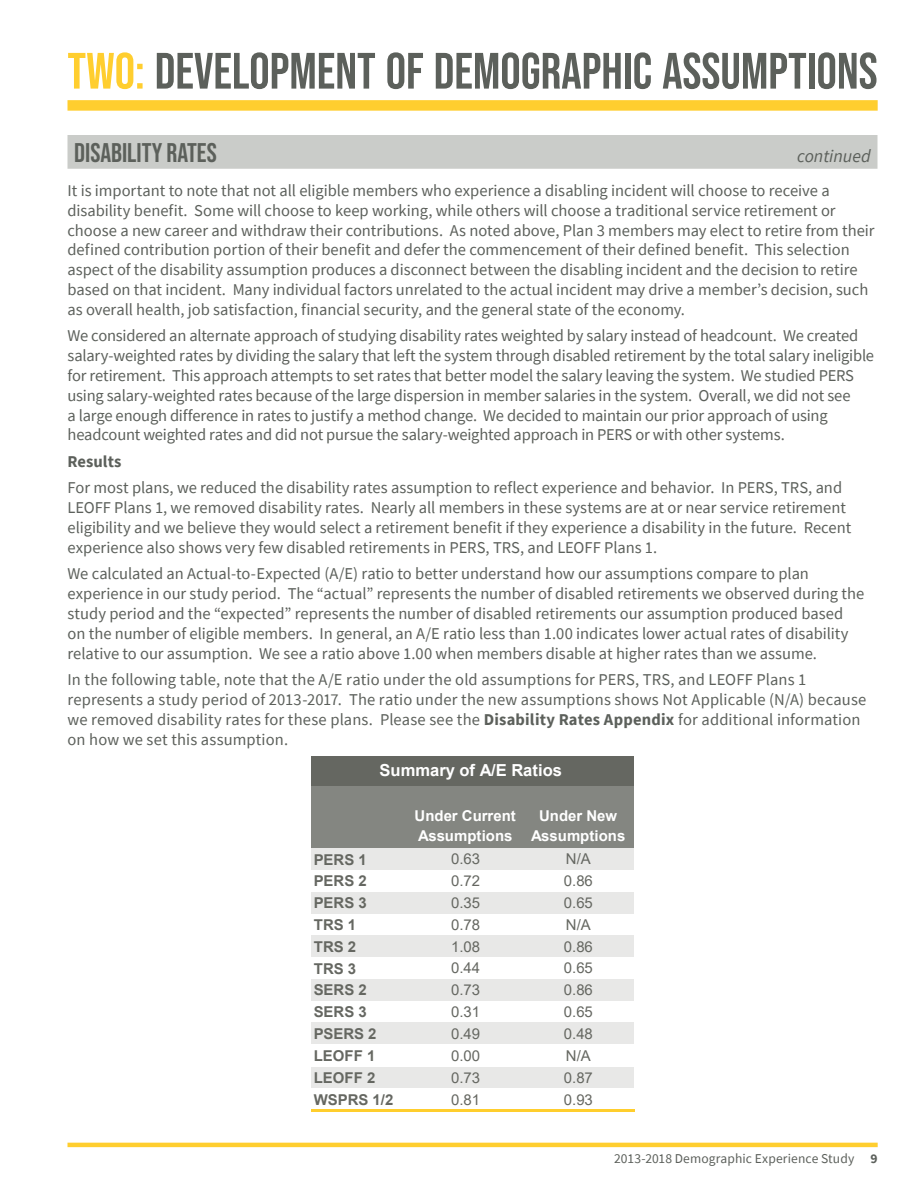
<style>
.page{position:relative;width:918px;height:1188px;background:#fff}
.page>*{position:absolute;margin:0;border:0;box-sizing:border-box;transform-origin:0 0}
.t1{font:51px "Bebas Neue";color:#5c605b}
.t2{font:27px "Bebas Neue";color:#5c605b}
.t3{font:italic 18px "Source Sans Pro";color:#5c605b}
.t4{font:16.5px/19.8px "Source Sans Pro";color:#5c605b}
.t5{font:700 16.5px "Arial";color:#fff}
.t6{font:700 16.5px "Source Sans Pro";letter-spacing:.005em;color:#5c605b}
.t7{font:15px "Arial";color:#656761}
.t8{font:700 15px "Arial";color:#656761}
.t9{font:700 15px/19.2px "Arial";color:#fff}
.t10{font:13.5px "Source Sans Pro";letter-spacing:.01em;color:#5c605b}
.s1{color:#ffce2f}
.s2{font-weight:700}
</style>
<div class="page">
<div style="left:68px;top:100px;width:810px;height:11px;background:#ffce2f"></div>
<hr style="left:68px;top:1143px;width:810px;height:4px;background:#ffce2f">
<div style="left:68px;top:135px;width:810px;height:34px;background:#caccc9"></div>
<div style="left:312px;top:756px;width:322px;height:31px;background:#656761"></div>
<div style="left:312px;top:786px;width:322px;height:62px;background:#848681"></div>
<div style="left:312px;top:848px;width:322px;height:22px;background:#e8e8e7"></div>
<div style="left:312px;top:892px;width:322px;height:22px;background:#e8e8e7"></div>
<div style="left:312px;top:935px;width:322px;height:22px;background:#e8e8e7"></div>
<div style="left:312px;top:979px;width:322px;height:22px;background:#e8e8e7"></div>
<div style="left:312px;top:1022px;width:322px;height:22px;background:#e8e8e7"></div>
<div style="left:312px;top:1067px;width:322px;height:22px;background:#e8e8e7"></div>
<hr style="left:311px;top:1109px;width:323px;height:3px;background:#ffce2d">
<h1 class="t1" style="left:68px;top:42px;width:812px"><span class="s1">TWO:</span> DEVELOPMENT OF DEMOGRAPHIC ASSUMPTIONS</h1>
<h2 class="t2" style="left:74px;top:137px;width:144px">DISABILITY RATES</h2>
<p class="t3" style="left:797px;top:145px;width:75px">continued</p>
<p class="t4" style="left:68px;top:181px;width:809px">It is important to note that not all eligible members who experience a disabling incident will choose to receive a disability benefit. Some will choose to keep working, while others will choose a traditional service retirement or choose a new career and withdraw their contributions. As noted above, Plan 3 members may elect to retire from their defined contribution portion of their benefit and defer the commencement of their defined benefit. This selection aspect of the disability assumption produces a disconnect between the disabling incident and the decision to retire based on that incident. Many individual factors unrelated to the actual incident may drive a member’s decision, such as overall health, job satisfaction, financial security, and the general state of the economy.</p>
<p class="t4" style="left:68px;top:326px;width:808px">We considered an alternate approach of studying disability rates weighted by salary instead of headcount. We created salary-weighted rates by dividing the salary that left the system through disabled retirement by the total salary ineligible for retirement. This approach attempts to set rates that better model the salary leaving the system. We studied PERS using salary-weighted rates because of the large dispersion in member salaries in the system. Overall, we did not see<br>a large enough difference in rates to justify a method change. We decided to maintain our prior approach of using headcount weighted rates and did not pursue the salary-weighted approach in PERS or with other systems.</p>
<p class="t6" style="left:68px;top:450px;width:56px">Results</p>
<p class="t4" style="left:68px;top:478px;width:785px">For most plans, we reduced the disability rates assumption to reflect experience and behavior. In PERS, TRS, and LEOFF Plans 1, we removed disability rates. Nearly all members in these systems are at or near service retirement eligibility and we believe they would select a retirement benefit if they experience a disability in the future. Recent experience also shows very few disabled retirements in PERS, TRS, and LEOFF Plans 1.</p>
<p class="t4" style="left:68px;top:564px;width:798px">We calculated an Actual-to-Expected (A/E) ratio to better understand how our assumptions compare to plan experience in our study period. The “actual” represents the number of disabled retirements we observed during the study period and the “expected” represents the number of disabled retirements our assumption produced based on the number of eligible members. In general, an A/E ratio less than 1.00 indicates lower actual rates of disability relative to our assumption. We see a ratio above 1.00 when members disable at higher rates than we assume.</p>
<p class="t4" style="left:68px;top:670px;width:800px">In the following table, note that the A/E ratio under the old assumptions for PERS, TRS, and LEOFF Plans 1 represents a study period of 2013-2017. The ratio under the new assumptions shows Not Applicable (N/A) because we removed disability rates for these plans. Please see the <span class="s2">Disability Rates Appendix</span> for additional information on how we set this assumption.</p>
<p class="t5" style="left:380px;top:759px;width:184px">Summary of A/E Ratios</p>
<p class="t9" style="left:415px;top:807px;width:103px">Under Current<br>Assumptions</p>
<p class="t9" style="left:531px;top:807px;width:96px;text-align:center">Under New<br>Assumptions</p>
<p class="t8" style="left:314px;top:849px;width:54px">PERS 1</p>
<p class="t7" style="left:451px;top:849px;width:31px">0.63</p>
<p class="t7" style="left:566px;top:849px;width:26px">N/A</p>
<p class="t8" style="left:314px;top:871px;width:54px">PERS 2</p>
<p class="t7" style="left:451px;top:871px;width:31px">0.72</p>
<p class="t7" style="left:564px;top:871px;width:31px">0.86</p>
<p class="t8" style="left:314px;top:892px;width:54px">PERS 3</p>
<p class="t7" style="left:451px;top:892px;width:31px">0.35</p>
<p class="t7" style="left:564px;top:892px;width:31px">0.65</p>
<p class="t8" style="left:314px;top:914px;width:44px">TRS 1</p>
<p class="t7" style="left:451px;top:914px;width:31px">0.78</p>
<p class="t7" style="left:566px;top:914px;width:26px">N/A</p>
<p class="t8" style="left:314px;top:936px;width:44px">TRS 2</p>
<p class="t7" style="left:451px;top:936px;width:31px">1.08</p>
<p class="t7" style="left:564px;top:936px;width:31px">0.86</p>
<p class="t8" style="left:314px;top:958px;width:44px">TRS 3</p>
<p class="t7" style="left:451px;top:958px;width:31px">0.44</p>
<p class="t7" style="left:564px;top:958px;width:31px">0.65</p>
<p class="t8" style="left:314px;top:979px;width:54px">SERS 2</p>
<p class="t7" style="left:451px;top:980px;width:31px">0.73</p>
<p class="t7" style="left:564px;top:980px;width:31px">0.86</p>
<p class="t8" style="left:314px;top:1001px;width:54px">SERS 3</p>
<p class="t7" style="left:451px;top:1001px;width:31px">0.31</p>
<p class="t7" style="left:564px;top:1001px;width:31px">0.65</p>
<p class="t8" style="left:314px;top:1023px;width:64px">PSERS 2</p>
<p class="t7" style="left:451px;top:1023px;width:31px">0.49</p>
<p class="t7" style="left:564px;top:1023px;width:31px">0.48</p>
<p class="t8" style="left:314px;top:1045px;width:63px">LEOFF 1</p>
<p class="t7" style="left:451px;top:1045px;width:31px">0.00</p>
<p class="t7" style="left:566px;top:1045px;width:26px">N/A</p>
<p class="t8" style="left:314px;top:1067px;width:63px">LEOFF 2</p>
<p class="t7" style="left:451px;top:1067px;width:31px">0.73</p>
<p class="t7" style="left:564px;top:1067px;width:31px">0.87</p>
<p class="t8" style="left:314px;top:1089px;width:81px">WSPRS 1/2</p>
<p class="t7" style="left:451px;top:1089px;width:31px">0.81</p>
<p class="t7" style="left:564px;top:1089px;width:31px">0.93</p>
<p class="t10" style="left:614px;top:1150px;width:265px">2013-2018 Demographic Experience Study <span class="s2">9</span></p>
</div>
